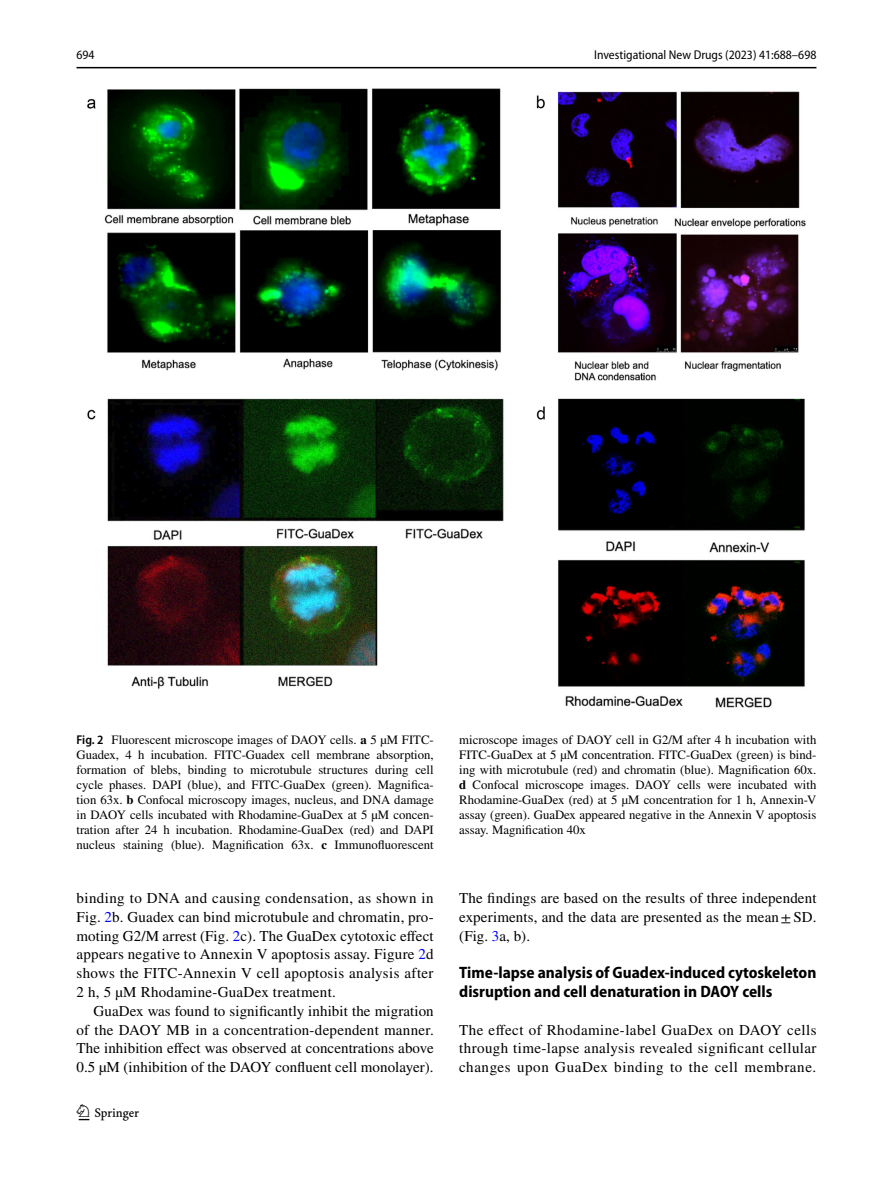
<style>
.page{position:relative;width:893px;height:1187px;background:#fff}
.page>*{position:absolute;margin:0;border:0;box-sizing:border-box;transform-origin:0 0}
.t1{font:22.5px "Springnew Regular 3";color:#000}
.t2{font:700 semi-condensed 16.5px/18.8px "Myriad Pro";color:#000}
.t3{font:15px/18.8px "STIX";letter-spacing:.015em;color:#000;text-align:justify}
.t4{font:12.75px/15px "STIX";color:#000;text-align:justify}
.t5{font:semi-condensed 12.75px "Myriad Pro";color:#000}
.s1{font-family:"Myriad Pro";font-weight:600;font-stretch:semi-condensed}
.s2{font-weight:700}
.s3{color:#00f}
</style>
<div class="page">
<hr style="left:77px;top:67px;width:739px;height:1px;background:#000">
<img style="left:87px;top:88px;width:719px;height:620px">
<p class="t5" style="left:77px;top:48px;width:20px">694</p>
<p class="t5" style="left:594px;top:48px;width:224px">Investigational New Drugs (2023) 41:688–698</p>
<p class="t4" style="left:77px;top:733px;width:359px"><span class="s1">Fig. 2</span> Fluorescent microscope images of DAOY cells. <span class="s2">a</span> 5 µM FITC-Guadex, 4 h incubation. FITC-Guadex cell membrane absorption, formation of blebs, binding to microtubule structures during cell cycle phases. DAPI (blue), and FITC-GuaDex (green). Magnifica&shy;tion 63x. <span class="s2">b</span> Confocal microscopy images, nucleus, and DNA damage in DAOY cells incubated with Rhodamine-GuaDex at 5 µM concen&shy;tration after 24 h incubation. Rhodamine-GuaDex (red) and DAPI nucleus staining (blue). Magnification 63x. <span class="s2">c</span> Immunofluorescent</p>
<p class="t4" style="left:459px;top:733px;width:359px">microscope images of DAOY cell in G2/M after 4 h incubation with FITC-GuaDex at 5 µM concentration. FITC-GuaDex (green) is bind&shy;ing with microtubule (red) and chromatin (blue). Magnification 60x. <span class="s2">d</span> Confocal microscope images. DAOY cells were incubated with Rhodamine-GuaDex (red) at 5 µM concentration for 1 h, Annexin-V assay (green). GuaDex appeared negative in the Annexin V apoptosis assay. Magnification 40x</p>
<p class="t3" style="left:77px;top:889px;width:359px">binding to DNA and causing condensation, as shown in Fig. <span class="s3">2</span>b. Guadex can bind microtubule and chromatin, pro&shy;moting G2/M arrest (Fig. <span class="s3">2</span>c). The GuaDex cytotoxic effect appears negative to Annexin V apoptosis assay. Figure <span class="s3">2</span>d shows the FITC-Annexin V cell apoptosis analysis after 2 h, 5 µM Rhodamine-GuaDex treatment.</p>
<p class="t3" style="left:77px;top:1002px;width:359px;text-indent:17px">GuaDex was found to significantly inhibit the migration of the DAOY MB in a concentration-dependent manner.<br>The inhibition effect was observed at concentrations above 0.5 µM (inhibition of the DAOY confluent cell monolayer).</p>
<h1 class="t1" style="left:79px;top:1104px;width:62px">1 3</h1>
<p class="t3" style="left:459px;top:889px;width:359px">The findings are based on the results of three independent experiments, and the data are presented as the mean±SD. (Fig. <span class="s3">3</span>a, b).</p>
<p class="t2" style="left:459px;top:963px;width:359px">Time‑lapse analysis of Guadex‑induced cytoskeleton disruption and cell denaturation in DAOY cells</p>
<p class="t3" style="left:459px;top:1021px;width:359px">The effect of Rhodamine-label GuaDex on DAOY cells through time-lapse analysis revealed significant cellular changes upon GuaDex binding to the cell membrane.</p>
</div>
